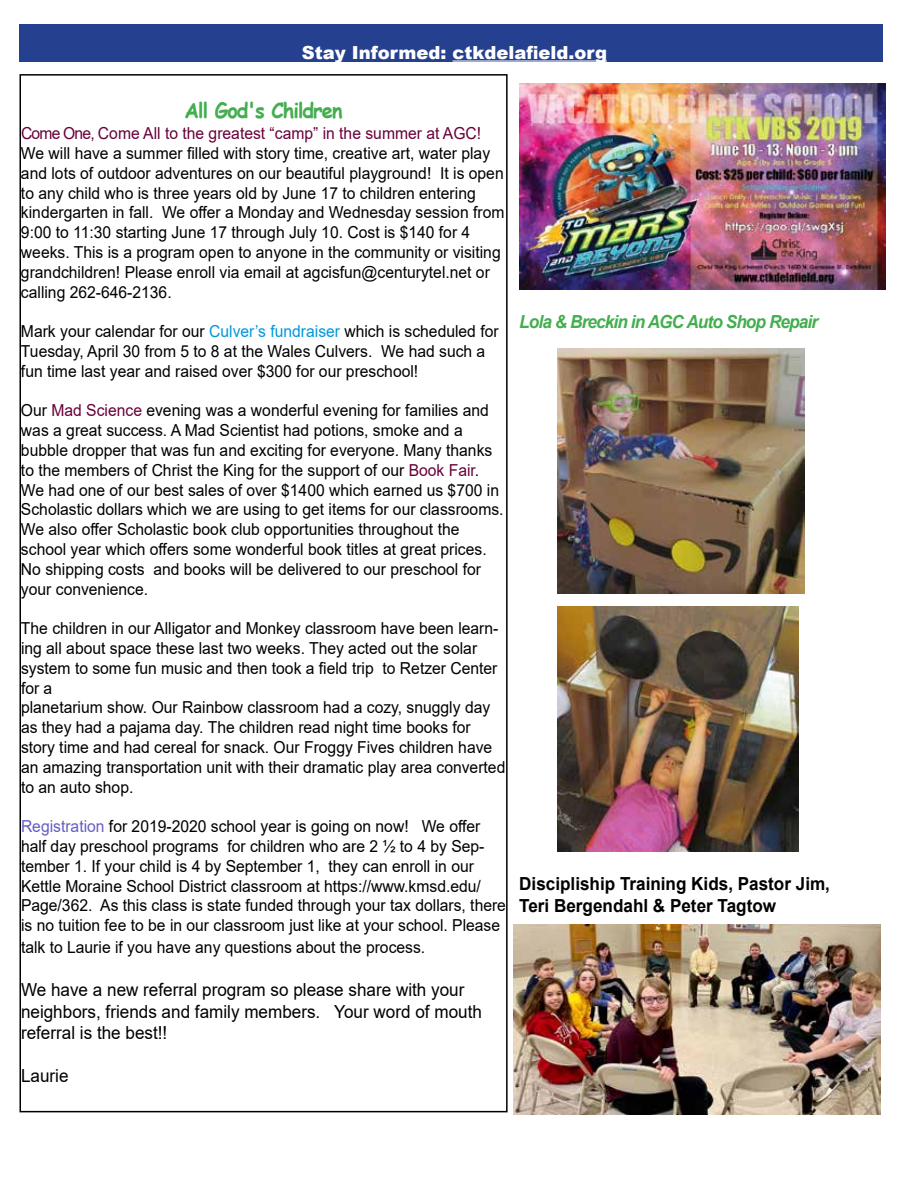
<style>
.page{position:relative;width:918px;height:1188px;background:#fff}
.page>*{position:absolute;margin:0;border:0;box-sizing:border-box;transform-origin:0 0}
.t1{font:700 21px "Comic Sans MS";letter-spacing:-.05em;color:#44ae4f;scale:.95 1}
.t2{font:18px/21.6px "Arial";color:#000;scale:.95 1}
.t3{font:700 18px/21.6px "Arial";color:#000;scale:.95 1}
.t4{font:italic 700 18px "Arial";letter-spacing:-.05em;color:#44ae4f;scale:.95 1}
.t5{font:900 18px "Arial";color:#fff}
.t6{font:16.5px/19.8px "Arial";color:#000;scale:.95 1}
.t7{font:16.5px "Arial";color:#690039;scale:.95 1}
.s1{color:#0097dc}
.s2{color:#690039}
.s3{color:#655dc6}
</style>
<div class="page">
<div style="left:20px;top:24px;width:864px;height:38px;background:#25408f"></div>
<hr style="left:453px;top:60px;width:154px;height:2px;background:#fff">
<img style="left:557px;top:348px;width:247px;height:246px">
<img style="left:557px;top:606px;width:241px;height:246px">
<img style="left:519px;top:84px;width:367px;height:206px">
<img style="left:514px;top:924px;width:366px;height:191px">
<p class="t5" style="left:302px;top:39px;width:307px">Stay Informed: ctkdelafield.org</p>
<p class="t1" style="left:185px;top:94px;width:168px">All God's Children</p>
<p class="t7" style="left:21px;top:122px;width:486px">Come One, Come All to the greatest “camp” in the summer at AGC!</p>
<p class="t6" style="left:21px;top:143px;width:510px">We will have a summer filled with story time, creative art, water play and lots of outdoor adventures on our beautiful playground! It is open to any child who is three years old by June 17 to children entering kindergarten in fall. We offer a Monday and Wednesday session from 9:00 to 11:30 starting June 17 through July 10. Cost is $140 for 4 weeks. This is a program open to anyone in the community or visiting grandchildren! Please enroll via email at agcisfun@centurytel.net or calling 262-646-2136.</p>
<p class="t6" style="left:21px;top:321px;width:504px">Mark your calendar for our <span class="s1">Culver’s fundraiser</span> which is scheduled for<br>Tuesday, April 30 from 5 to 8 at the Wales Culvers. We had such a fun time last year and raised over $300 for our preschool!</p>
<p class="t6" style="left:21px;top:401px;width:510px">Our <span class="s2">Mad Science</span> evening was a wonderful evening for families and was a great success. A Mad Scientist had potions, smoke and a bubble dropper that was fun and exciting for everyone. Many thanks to the members of Christ the King for the support of our <span class="s2">Book Fair</span>.<br>We had one of our best sales of over $1400 which earned us $700 in Scholastic dollars which we are using to get items for our classrooms.<br>We also offer Scholastic book club opportunities throughout the school year which offers some wonderful book titles at great prices.<br>No shipping costs and books will be delivered to our preschool for your convenience.</p>
<p class="t6" style="left:21px;top:618px;width:511px">The children in our Alligator and Monkey classroom have been learn&shy;ing all about space these last two weeks. They acted out the solar system to some fun music and then took a field trip to Retzer Center for a<br>planetarium show. Our Rainbow classroom had a cozy, snuggly day as they had a pajama day. The children read night time books for story time and had cereal for snack. Our Froggy Fives children have an amazing transportation unit with their dramatic play area converted to an auto shop.</p>
<p class="t6" style="left:21px;top:816px;width:512px"><span class="s3">Registration</span> for 2019-2020 school year is going on now! We offer half day preschool programs for children who are 2 ½ to 4 by Sep&shy;tember 1. If your child is 4 by September 1, they can enroll in our Kettle Moraine School District classroom at https://www.kmsd.edu/ Page/362. As this class is state funded through your tax dollars, there is no tuition fee to be in our classroom just like at your school. Please</p>
<p class="t6" style="left:21px;top:937px;width:427px">talk to Laurie if you have any questions about the process.</p>
<p class="t2" style="left:21px;top:979px;width:487px">We have a new referral program so please share with your neighbors, friends and family members. Your word of mouth referral is the best!!</p>
<p class="t2" style="left:21px;top:1065px;width:52px">Laurie</p>
<p class="t4" style="left:519px;top:310px;width:316px">Lola &amp; Breckin in AGC Auto Shop Repair</p>
<p class="t3" style="left:519px;top:873px;width:329px">Discipliship Training Kids, Pastor Jim,<br>Teri Bergendahl &amp; Peter Tagtow</p>
</div>
